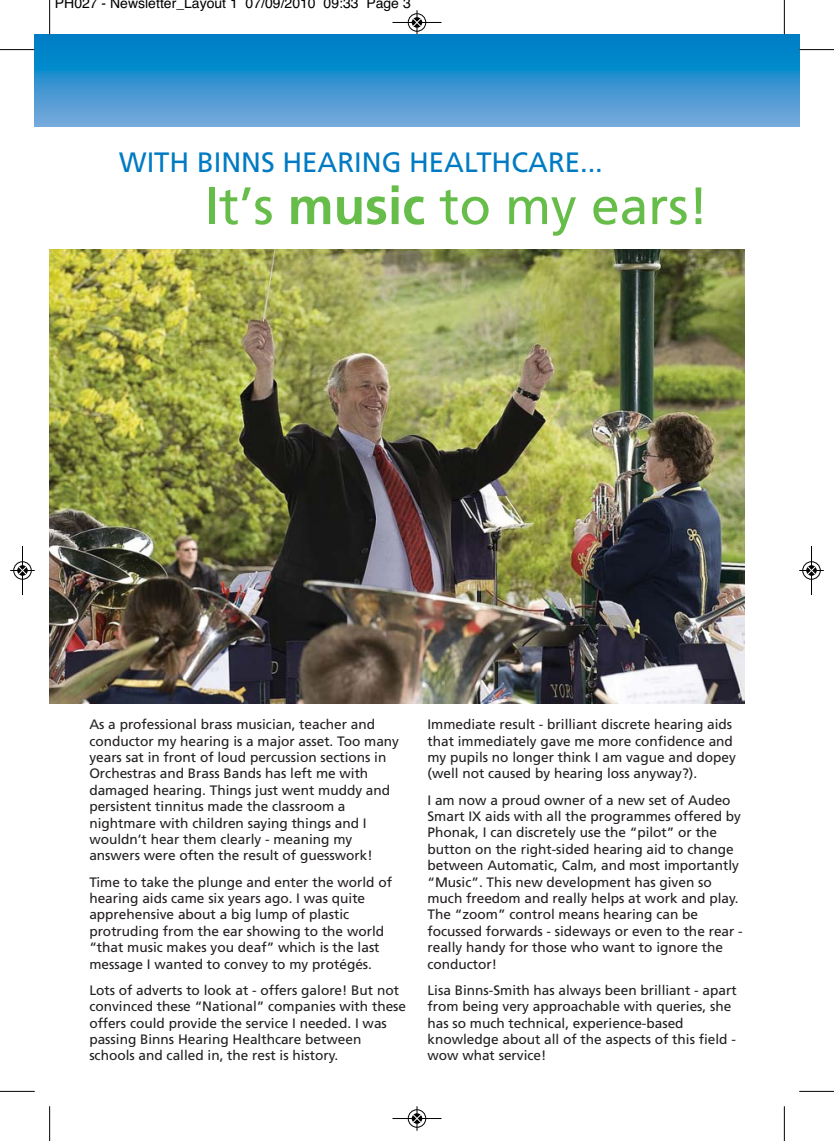
<style>
.page{position:relative;width:834px;height:1141px;background:#fff}
.page>*{position:absolute;margin:0;border:0;box-sizing:border-box;transform-origin:0 0}
.t1{font:52.5px "Frutiger";color:#67bd49}
.t2{font:28px "Frutiger";color:#007bc3}
.t3{font:14px "Helvetica";color:#000}
.t4{font:13.65px/16.4px "Frutiger";color:#231f20}
.s1{font-weight:700}
</style>
<div class="page">
<svg style="left:35px;top:35px;width:764px;height:92px;background:#2f92cf"></svg>
<img style="left:50px;top:249px;width:694px;height:454px">
<hr style="left:49px;top:0;width:1px;height:35px;background:#000">
<hr style="left:0;top:49px;width:35px;height:1px;background:#000">
<hr style="left:783px;top:0;width:1px;height:35px;background:#000">
<hr style="left:799px;top:49px;width:34px;height:1px;background:#000">
<hr style="left:49px;top:1106px;width:1px;height:35px;background:#000">
<hr style="left:0;top:1091px;width:35px;height:1px;background:#000">
<hr style="left:783px;top:1106px;width:1px;height:35px;background:#000">
<hr style="left:799px;top:1091px;width:34px;height:1px;background:#000">
<div style="left:407px;top:13px;width:19px;height:19px;border:1px solid #fff;border-radius:50%"></div>
<hr style="left:392px;top:22px;width:49px;height:1px;background:#000">
<div style="left:408px;top:14px;width:18px;height:17px;border:1px solid #000;border-radius:50%"></div>
<svg style="left:412px;top:10px;width:9px;height:25px"></svg>
<div style="left:407px;top:1109px;width:19px;height:19px;border:1px solid #fff;border-radius:50%"></div>
<hr style="left:392px;top:1118px;width:49px;height:1px;background:#000">
<div style="left:408px;top:1110px;width:18px;height:17px;border:1px solid #000;border-radius:50%"></div>
<svg style="left:412px;top:1106px;width:9px;height:25px"></svg>
<div style="left:13px;top:561px;width:19px;height:19px;border:1px solid #fff;border-radius:50%"></div>
<hr style="left:22px;top:546px;width:1px;height:49px;background:#000">
<div style="left:14px;top:562px;width:17px;height:17px;border:1px solid #000;border-radius:50%"></div>
<svg style="left:10px;top:566px;width:25px;height:9px"></svg>
<div style="left:802px;top:561px;width:18px;height:19px;border:1px solid #fff;border-radius:50%"></div>
<hr style="left:811px;top:546px;width:1px;height:49px;background:#000">
<div style="left:802px;top:562px;width:18px;height:17px;border:1px solid #000;border-radius:50%"></div>
<svg style="left:799px;top:566px;width:24px;height:9px"></svg>
<p class="t3" style="left:55px;top:-2px;width:357px">PH027 - Newsletter_Layout 1 07/09/2010 09:33 Page 3</p>
<h2 class="t2" style="left:119px;top:151px;width:485px">WITH BINNS HEARING HEALTHCARE...</h2>
<h1 class="t1" style="left:205px;top:185px;width:505px">It’s <span class="s1">music</span> to my ears!</h1>
<p class="t4" style="left:89px;top:717px;width:311px">As a professional brass musician, teacher and conductor my hearing is a major asset. Too many years sat in front of loud percussion sections in Orchestras and Brass Bands has left me with damaged hearing. Things just went muddy and persistent tinnitus made the classroom a nightmare with children saying things and I wouldn’t hear them clearly - meaning my answers were often the result of guesswork!</p>
<p class="t4" style="left:89px;top:875px;width:304px">Time to take the plunge and enter the world of hearing aids came six years ago. I was quite apprehensive about a big lump of plastic protruding from the ear showing to the world “that music makes you deaf” which is the last message I wanted to convey to my protégés.</p>
<p class="t4" style="left:89px;top:983px;width:318px">Lots of adverts to look at - offers galore! But not convinced these “National” companies with these offers could provide the service I needed. I was passing Binns Hearing Healthcare between schools and called in, the rest is history.</p>
<p class="t4" style="left:427px;top:717px;width:310px">Immediate result - brilliant discrete hearing aids that immediately gave me more confidence and my pupils no longer think I am vague and dopey (well not caused by hearing loss anyway?).</p>
<p class="t4" style="left:427px;top:793px;width:317px">I am now a proud owner of a new set of Audeo Smart IX aids with all the programmes offered by Phonak, I can discretely use the “pilot” or the button on the right-sided hearing aid to change between Automatic, Calm, and most importantly “Music”. This new development has given so much freedom and really helps at work and play.<br>The “zoom” control means hearing can be focussed forwards - sideways or even to the rear - really handy for those who want to ignore the conductor!</p>
<p class="t4" style="left:427px;top:983px;width:310px">Lisa Binns-Smith has always been brilliant - apart from being very approachable with queries, she has so much technical, experience-based knowledge about all of the aspects of this field - wow what service!</p>
</div>
